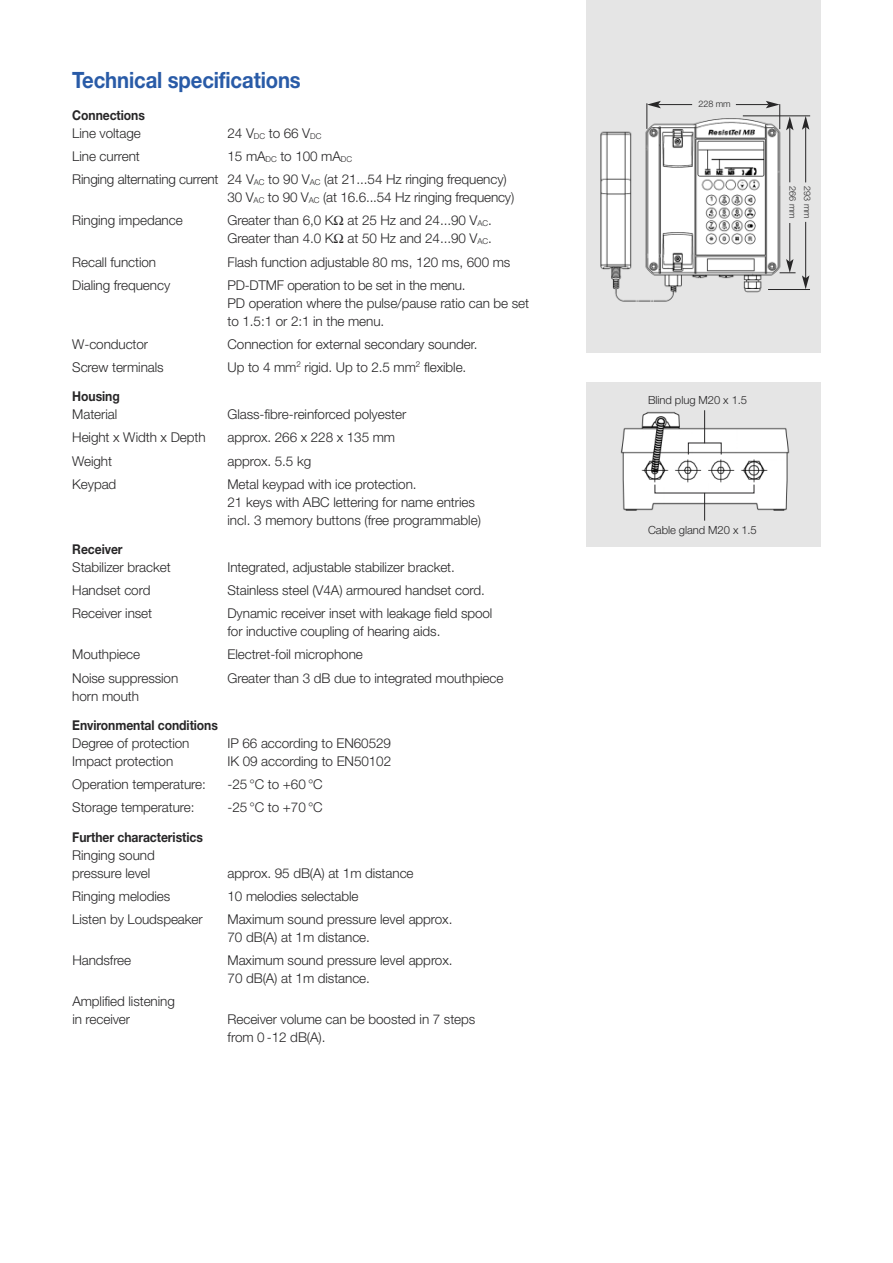
<style>
.page{position:relative;width:893px;height:1263px;background:#fff}
.page>*{position:absolute;margin:0;border:0;box-sizing:border-box;transform-origin:0 0}
.t1{font:700 22.5px "Helvetica Neue";letter-spacing:-.005em;color:#295ba7;scale:.9 1}
.t2{font:300 13.5px/18px "Helvetica Neue";letter-spacing:-.005em;color:#272627}
.t3{font:700 13.5px "Helvetica Neue";letter-spacing:-.005em;color:#272627;scale:.9 1}
.t4{font:300 11.25px "Helvetica Neue";letter-spacing:-.005em;color:#272627}
.t5{font:300 9px "Helvetica Neue";letter-spacing:-.005em;color:#272627}
.s1{font-size:8.1px}
</style>
<div class="page">
<img style="left:587px;top:383px;width:234px;height:164px">
<svg style="left:704px;top:493px;width:1px;height:28px"></svg>
<hr style="left:704px;top:410px;width:1px;height:33px;background:#272627">
<img style="left:587px;top:0;width:234px;height:353px">
<hr style="left:736px;top:104px;width:32px;height:1px;background:#272627">
<svg style="left:766px;top:101px;width:14px;height:28px"></svg>
<hr style="left:658px;top:104px;width:34px;height:1px;background:#272627">
<svg style="left:647px;top:101px;width:14px;height:28px"></svg>
<hr style="left:743px;top:116px;width:67px;height:1px;background:#272627">
<hr style="left:768px;top:289px;width:42px;height:1px;background:#272627">
<hr style="left:805px;top:222px;width:1px;height:56px;background:#272627">
<svg style="left:802px;top:275px;width:7px;height:14px"></svg>
<hr style="left:805px;top:127px;width:1px;height:55px;background:#272627">
<svg style="left:802px;top:116px;width:7px;height:14px"></svg>
<hr style="left:789px;top:223px;width:1px;height:39px;background:#272627">
<svg style="left:780px;top:259px;width:15px;height:14px"></svg>
<hr style="left:789px;top:128px;width:1px;height:54px;background:#272627">
<svg style="left:786px;top:116px;width:7px;height:14px"></svg>
<h1 class="t1" style="left:72px;top:72px;width:255px">Technical specifications</h1>
<p class="t3" style="left:72px;top:110px;width:82px">Connections</p>
<p class="t2" style="left:72px;top:126px;width:70px">Line voltage</p>
<p class="t2" style="left:227px;top:126px;width:95px">24 V<span class="s1">DC</span> to 66 V<span class="s1">DC</span></p>
<p class="t2" style="left:72px;top:149px;width:69px">Line current</p>
<p class="t2" style="left:72px;top:146px;width:436px;line-height:23.1px;text-align:center">15 mA<span class="s1">DC</span> to 100 mA<span class="s1">DC<br></span>Ringing alternating current 24 V<span class="s1">AC</span> to 90 V<span class="s1">AC</span> (at 21...54 Hz ringing frequency)</p>
<p class="t2" style="left:227px;top:190px;width:288px">30 V<span class="s1">AC</span> to 90 V<span class="s1">AC</span> (at 16.6...54 Hz ringing frequency)</p>
<p class="t2" style="left:72px;top:213px;width:112px">Ringing impedance</p>
<p class="t2" style="left:227px;top:213px;width:266px">Greater than 6,0 K at 25 Hz and 24...90 V<span class="s1">AC</span>.<br>Greater than 4.0 K at 50 Hz and 24...90 V<span class="s1">AC</span>.</p>
<p class="t2" style="left:72px;top:254px;width:85px">Recall function</p>
<p class="t2" style="left:227px;top:254px;width:284px">Flash function adjustable 80 ms, 120 ms, 600 ms</p>
<p class="t2" style="left:72px;top:277px;width:99px">Dialing frequency</p>
<p class="t2" style="left:227px;top:277px;width:303px">PD-DTMF operation to be set in the menu.<br>PD operation where the pulse/pause ratio can be set to 1.5:1 or 2:1 in the menu.</p>
<p class="t2" style="left:72px;top:336px;width:77px">W-conductor</p>
<p class="t2" style="left:227px;top:336px;width:251px">Connection for external secondary sounder.</p>
<p class="t2" style="left:72px;top:359px;width:93px">Screw terminals</p>
<p class="t2" style="left:227px;top:359px;width:240px">Up to 4 mm<sup>2</sup> rigid. Up to 2.5 mm<sup>2</sup> flexible.</p>
<p class="t3" style="left:72px;top:392px;width:54px">Housing</p>
<p class="t2" style="left:72px;top:407px;width:46px">Material</p>
<p class="t2" style="left:227px;top:407px;width:180px">Glass-fibre-reinforced polyester</p>
<p class="t2" style="left:72px;top:430px;width:135px">Height x Width x Depth</p>
<p class="t2" style="left:227px;top:430px;width:169px">approx. 266 x 228 x 135 mm</p>
<p class="t2" style="left:72px;top:453px;width:41px">Weight</p>
<p class="t2" style="left:227px;top:453px;width:85px">approx. 5.5 kg</p>
<p class="t2" style="left:72px;top:476px;width:46px">Keypad</p>
<p class="t2" style="left:227px;top:476px;width:255px">Metal keypad with ice protection.<br>21 keys with ABC lettering for name entries incl. 3 memory buttons (free programmable)</p>
<p class="t3" style="left:72px;top:544px;width:57px">Receiver</p>
<p class="t2" style="left:72px;top:560px;width:100px">Stabilizer bracket</p>
<p class="t2" style="left:227px;top:560px;width:229px">Integrated, adjustable stabilizer bracket.</p>
<p class="t2" style="left:72px;top:583px;width:80px">Handset cord</p>
<p class="t2" style="left:227px;top:583px;width:259px">Stainless steel (V4A) armoured handset cord.</p>
<p class="t2" style="left:72px;top:606px;width:81px">Receiver inset</p>
<p class="t2" style="left:227px;top:606px;width:266px">Dynamic receiver inset with leakage field spool for inductive coupling of hearing aids.</p>
<p class="t2" style="left:72px;top:647px;width:69px">Mouthpiece</p>
<p class="t2" style="left:227px;top:647px;width:137px">Electret-foil microphone</p>
<p class="t2" style="left:72px;top:670px;width:107px">Noise suppression</p>
<p class="t2" style="left:227px;top:670px;width:277px">Greater than 3 dB due to integrated mouthpiece</p>
<p class="t2" style="left:72px;top:688px;width:68px">horn mouth</p>
<p class="t3" style="left:72px;top:720px;width:163px">Environmental conditions</p>
<p class="t2" style="left:72px;top:735px;width:119px">Degree of protection</p>
<p class="t2" style="left:227px;top:735px;width:165px">IP 66 according to EN60529</p>
<p class="t2" style="left:72px;top:753px;width:102px">Impact protection</p>
<p class="t2" style="left:227px;top:753px;width:165px">IK 09 according to EN50102</p>
<p class="t2" style="left:72px;top:777px;width:135px">Operation temperature:</p>
<p class="t2" style="left:227px;top:777px;width:97px">-25 °C to +60 °C</p>
<p class="t2" style="left:72px;top:800px;width:124px">Storage temperature:</p>
<p class="t2" style="left:227px;top:800px;width:97px">-25 °C to +70 °C</p>
<p class="t3" style="left:72px;top:832px;width:147px">Further characteristics</p>
<p class="t2" style="left:72px;top:847px;width:84px">Ringing sound pressure level</p>
<p class="t2" style="left:227px;top:865px;width:188px">approx. 95 dB(A) at 1m distance</p>
<p class="t2" style="left:72px;top:888px;width:100px">Ringing melodies</p>
<p class="t2" style="left:227px;top:888px;width:133px">10 melodies selectable</p>
<p class="t2" style="left:72px;top:911px;width:132px">Listen by Loudspeaker</p>
<p class="t2" style="left:228px;top:911px;width:226px">Maximum sound pressure level approx.<br>70 dB(A) at 1m distance.</p>
<p class="t2" style="left:72px;top:952px;width:60px">Handsfree</p>
<p class="t2" style="left:228px;top:952px;width:226px">Maximum sound pressure level approx.<br>70 dB(A) at 1m distance.</p>
<p class="t2" style="left:72px;top:994px;width:104px">Amplified listening in receiver</p>
<p class="t2" style="left:228px;top:1012px;width:249px">Receiver volume can be boosted in 7 steps from 0 -12 dB(A).</p>
<p class="t5" style="left:698px;top:101px;width:34px">228 mm</p>
<p class="t5" style="left:796px;top:186px;width:34px;rotate:90deg">266 mm</p>
<p class="t5" style="left:810px;top:186px;width:34px;rotate:90deg">293 mm</p>
<p class="t4" style="left:648px;top:396px;width:101px">Blind plug M20 x 1.5</p>
<p class="t4" style="left:648px;top:526px;width:110px">Cable gland M20 x 1.5</p>
</div>
